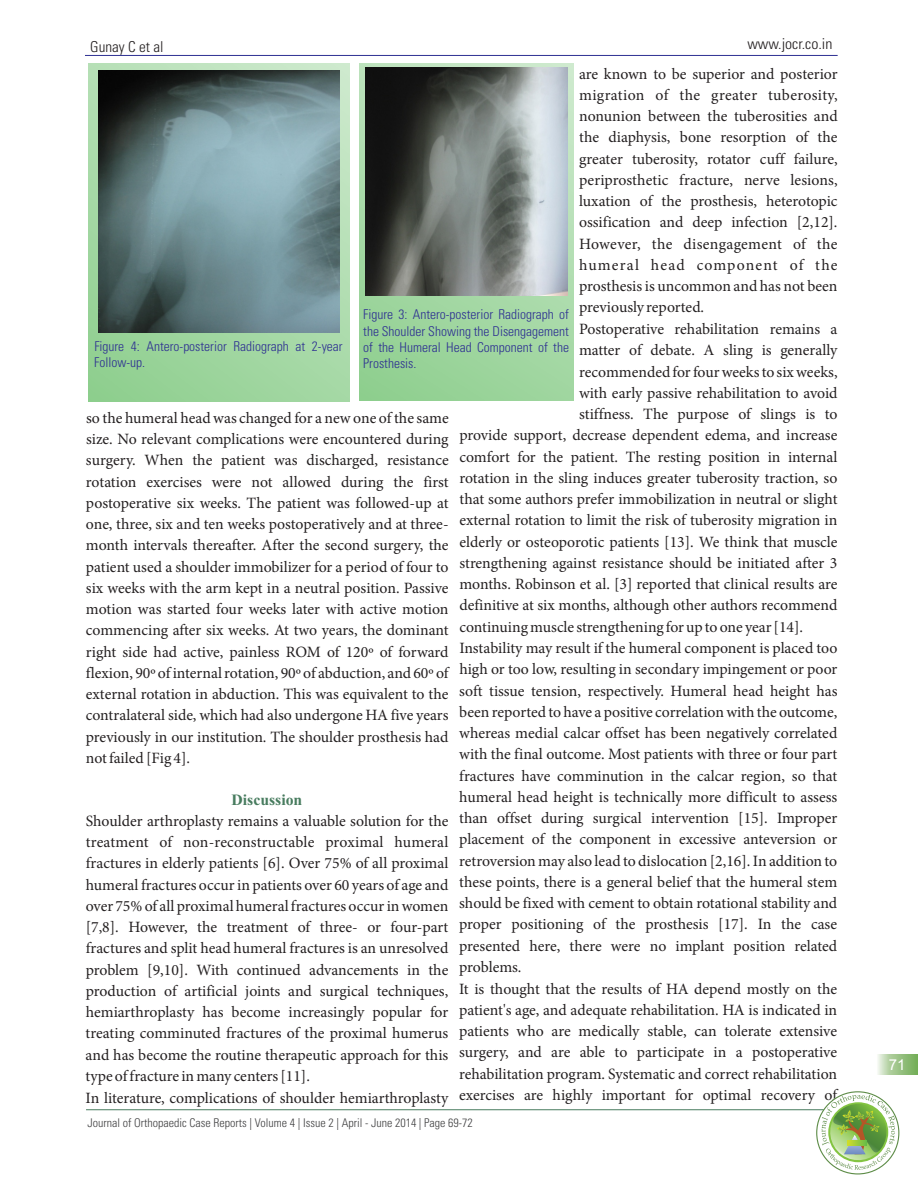
<style>
.page{position:relative;width:918px;height:1188px;background:#fff}
.page>*{position:absolute;margin:0;border:0;box-sizing:border-box;transform-origin:0 0}
.t1{font:15.75px/21.3px "Minion Pro";color:#231f20}
.t2{font:700 15.75px "Times New Roman";color:#487c5f}
.t3{font:300 condensed 15px "Univers LT";color:#231f20;scale:1.05 1}
.t4{font:300 condensed 15px "Univers LT";color:#231f20}
.t5{font:15px "Arial";color:#fff}
.t6{font:300 condensed 13.5px/16.2px "Univers LT";color:#2e3092}
.t7{font:300 condensed 12px "Univers LT";color:#414142}
</style>
<div class="page">
<hr style="left:86px;top:1109px;width:752px;height:1px;background:#487c5f">
<svg style="left:817px;top:1091px;width:82px;height:83px"></svg>
<svg style="left:822px;top:1095px;width:73px;height:75px"></svg>
<hr style="left:85px;top:55px;width:753px;height:1px;background:#2e3092">
<svg style="left:88px;top:63px;width:262px;height:338px;background:#a4d7a4"></svg>
<img style="left:99px;top:70px;width:241px;height:263px">
<div style="left:359px;top:63px;width:215px;height:338px;background:linear-gradient(to bottom,#c3e3c3,#97d497)"></div>
<img style="left:365px;top:68px;width:203px;height:228px">
<svg style="left:878px;top:1055px;width:40px;height:19px"></svg>
<p class="t4" style="left:90px;top:41px;width:75px">Gunay C et al</p>
<p class="t6" style="left:94px;top:339px;width:250px">Figure 4: Antero-posterior Radiograph at 2-year<br>Follow-up.</p>
<p class="t6" style="left:363px;top:308px;width:207px;text-align:justify">Figure 3: Antero-posterior Radiograph of the Shoulder Showing the Disengagement of the Humeral Head Component of the Prosthesis.</p>
<p class="t1" style="left:86px;top:409px;width:364px">so the humeral head was changed for a new one of the same</p>
<p class="t3" style="left:747px;top:38px;width:82px">www.jocr.co.in</p>
<p class="t1" style="left:579px;top:65px;width:260px">are known to be superior and posterior migration of the greater tuberosity, nonunion between the tuberosities and the diaphysis, bone resorption of the greater tuberosity, rotator cuff failure, periprosthetic fracture, nerve lesions, luxation of the prosthesis, heterotopic ossification and deep infection [2,12].<br>However, the disengagement of the humeral head component of the prosthesis is uncommon and has not been previously reported.<br>Postoperative rehabilitation remains a matter of debate. A sling is generally recommended for four weeks to six weeks, with early passive rehabilitation to avoid stiffness. The purpose of slings is to</p>
<p class="t1" style="left:86px;top:430px;width:364px">size. No relevant complications were encountered during</p>
<p class="t1" style="left:459px;top:426px;width:380px">provide support, decrease dependent edema, and increase</p>
<p class="t1" style="left:86px;top:451px;width:364px">surgery. When the patient was discharged, resistance</p>
<p class="t1" style="left:459px;top:447px;width:380px">comfort for the patient. The resting position in internal</p>
<p class="t1" style="left:86px;top:472px;width:364px">rotation exercises were not allowed during the first postoperative six weeks. The patient was followed-up at</p>
<p class="t1" style="left:459px;top:469px;width:380px">rotation in the sling induces greater tuberosity traction, so</p>
<p class="t1" style="left:459px;top:490px;width:380px">that some authors prefer immobilization in neutral or slight</p>
<p class="t1" style="left:86px;top:515px;width:364px">one, three, six and ten weeks postoperatively and at three-</p>
<p class="t1" style="left:459px;top:511px;width:380px">external rotation to limit the risk of tuberosity migration in</p>
<p class="t1" style="left:86px;top:536px;width:364px">month intervals thereafter. After the second surgery, the</p>
<p class="t1" style="left:459px;top:532px;width:380px">elderly or osteoporotic patients [13]. We think that muscle</p>
<p class="t1" style="left:86px;top:557px;width:364px">patient used a shoulder immobilizer for a period of four to</p>
<p class="t1" style="left:459px;top:554px;width:380px">strengthening against resistance should be initiated after 3 months. Robinson et al. [3] reported that clinical results are</p>
<p class="t1" style="left:86px;top:579px;width:364px">six weeks with the arm kept in a neutral position. Passive motion was started four weeks later with active motion</p>
<p class="t1" style="left:459px;top:596px;width:380px">definitive at six months, although other authors recommend continuing muscle strengthening for up to one year [14].</p>
<p class="t1" style="left:86px;top:621px;width:364px">commencing after six weeks. At two years, the dominant</p>
<p class="t1" style="left:86px;top:642px;width:364px">right side had active, painless ROM of 120º of forward</p>
<p class="t1" style="left:459px;top:639px;width:380px">Instability may result if the humeral component is placed too</p>
<p class="t1" style="left:86px;top:664px;width:364px">flexion, 90º of internal rotation, 90º of abduction, and 60º of</p>
<p class="t1" style="left:459px;top:660px;width:380px">high or too low, resulting in secondary impingement or poor</p>
<p class="t1" style="left:86px;top:685px;width:364px">external rotation in abduction. This was equivalent to the</p>
<p class="t1" style="left:459px;top:682px;width:380px">soft tissue tension, respectively. Humeral head height has</p>
<p class="t1" style="left:86px;top:706px;width:364px">contralateral side, which had also undergone HA five years previously in our institution. The shoulder prosthesis had</p>
<p class="t1" style="left:459px;top:703px;width:380px">been reported to have a positive correlation with the outcome,</p>
<p class="t1" style="left:459px;top:724px;width:380px">whereas medial calcar offset has been negatively correlated</p>
<p class="t1" style="left:86px;top:749px;width:106px">not failed [Fig 4].</p>
<p class="t1" style="left:459px;top:745px;width:380px;text-align:justify">with the final outcome. Most patients with three or four part fractures have comminution in the calcar region, so that humeral head height is technically more difficult to assess</p>
<p class="t1" style="left:86px;top:812px;width:364px">Shoulder arthroplasty remains a valuable solution for the</p>
<p class="t1" style="left:459px;top:809px;width:380px">than offset during surgical intervention [15]. Improper placement of the component in excessive anteversion or</p>
<p class="t2" style="left:232px;top:794px;width:72px">Discussion</p>
<p class="t1" style="left:86px;top:833px;width:364px">treatment of non-reconstructable proximal humeral</p>
<p class="t1" style="left:86px;top:854px;width:364px">fractures in elderly patients [6]. Over 75% of all proximal humeral fractures occur in patients over 60 years of age and</p>
<p class="t1" style="left:459px;top:851px;width:380px">retroversion may also lead to dislocation [2,16]. In addition to</p>
<p class="t1" style="left:459px;top:873px;width:380px">these points, there is a general belief that the humeral stem</p>
<p class="t1" style="left:86px;top:897px;width:364px">over 75% of all proximal humeral fractures occur in women</p>
<p class="t1" style="left:459px;top:894px;width:380px">should be fixed with cement to obtain rotational stability and</p>
<p class="t1" style="left:86px;top:918px;width:364px">[7,8]. However, the treatment of three- or four-part</p>
<p class="t1" style="left:459px;top:915px;width:380px">proper positioning of the prosthesis [17]. In the case presented here, there were no implant position related</p>
<p class="t1" style="left:86px;top:939px;width:364px">fractures and split head humeral fractures is an unresolved problem [9,10]. With continued advancements in the</p>
<p class="t1" style="left:459px;top:958px;width:64px">problems.</p>
<p class="t1" style="left:86px;top:982px;width:364px">production of artificial joints and surgical techniques,</p>
<p class="t1" style="left:459px;top:979px;width:380px">It is thought that the results of HA depend mostly on the</p>
<p class="t1" style="left:86px;top:1003px;width:364px">hemiarthroplasty has become increasingly popular for</p>
<p class="t1" style="left:459px;top:1001px;width:380px">patient's age, and adequate rehabilitation. HA is indicated in</p>
<p class="t1" style="left:86px;top:1024px;width:364px">treating comminuted fractures of the proximal humerus</p>
<p class="t1" style="left:459px;top:1022px;width:380px">patients who are medically stable, can tolerate extensive</p>
<p class="t1" style="left:86px;top:1045px;width:364px">and has become the routine therapeutic approach for this</p>
<p class="t1" style="left:459px;top:1043px;width:380px">surgery, and are able to participate in a postoperative</p>
<p class="t1" style="left:86px;top:1067px;width:226px">type of fracturein many centers [11].</p>
<p class="t1" style="left:459px;top:1064px;width:380px">rehabilitation program. Systematic and correct rehabilitation</p>
<p class="t1" style="left:86px;top:1088px;width:364px">In literature, complications of shoulder hemiarthroplasty</p>
<p class="t1" style="left:459px;top:1086px;width:380px">exercises are highly important for optimal recovery of</p>
<p class="t7" style="left:88px;top:1118px;width:387px">Journal of Orthopaedic Case Reports | Volume 4 | Issue 2 | April - June 2014 | Page 69-72</p>
<p class="t5" style="left:889px;top:1059px;width:18px">71</p>
</div>
